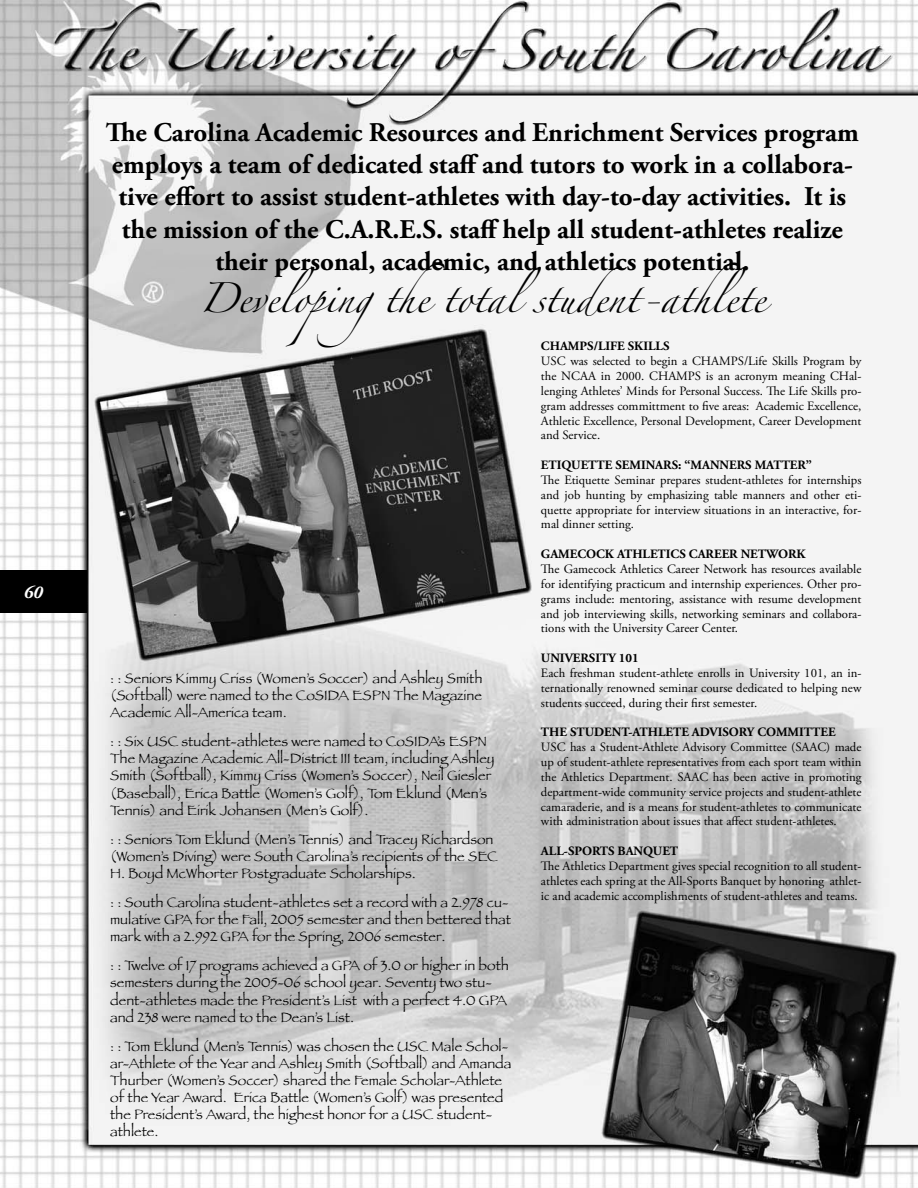
<style>
.page{position:relative;width:918px;height:1188px;background:#fff}
.page>*{position:absolute;margin:0;border:0;box-sizing:border-box;transform-origin:0 0}
.t1{font:700 27px/32.4px "Adobe Garamond Pro";color:#000;text-align:center}
.t2{font:27px "Zapfino";color:#000}
.t3{font:italic 700 18px "Adobe Garamond Pro";color:#fff}
.t4{font:14.25px/17.1px "Papyrus";color:#000}
.t5{font:12.75px/14.9px "Adobe Garamond Pro";color:#000;text-align:justify}
.t6{font:700 12.75px "Adobe Garamond Pro";color:#000}
</style>
<div class="page">
<img style="left:0;top:0;width:918px;height:1188px">
<div style="left:0;top:571px;width:86px;height:42px;background:#000"></div>
<h2 class="t3" style="left:24px;top:586px;width:20px">60</h2>
<p class="t1" style="left:106px;top:118px;width:755px">The Carolina Academic Resources and Enrichment Services program employs a team of dedicated staff and tutors to work in a collabora&shy;tive effort to assist student-athletes with day-to-day activities. It is the mission of the C.A.R.E.S. staff help all student-athletes realize their personal, academic, and athletics potential.</p>
<h1 class="t2" style="left:199px;top:287px;width:568px">Developingthe totalstudent-athlete</h1>
<p class="t6" style="left:541px;top:341px;width:130px">CHAMPS/LIFE SKILLS</p>
<p class="t5" style="left:541px;top:355px;width:322px">USC was selected to begin a CHAMPS/Life Skills Program by the NCAA in 2000. CHAMPS is an acronym meaning CHal&shy;lenging Athletes’ Minds for Personal Success. The Life Skills pro&shy;gram addresses committment to five areas: Academic Excellence, Athletic Excellence, Personal Development, Career Development and Service.</p>
<p class="t6" style="left:541px;top:460px;width:273px">ETIQUETTE SEMINARS: “MANNERS MATTER”</p>
<p class="t5" style="left:541px;top:473px;width:322px">The Etiquette Seminar prepares student-athletes for internships and job hunting by emphasizing table manners and other eti&shy;quette appropriate for interview situations in an interactive, for&shy;mal dinner setting.</p>
<p class="t6" style="left:541px;top:549px;width:266px">GAMECOCK ATHLETICS CAREER NETWORK</p>
<p class="t5" style="left:541px;top:563px;width:322px">The Gamecock Athletics Career Network has resources available for identifying practicum and internship experiences. Other pro&shy;grams include: mentoring, assistance with resume development and job interviewing skills, networking seminars and collabora&shy;tions with the University Career Center.</p>
<p class="t6" style="left:541px;top:653px;width:99px">UNIVERSITY 101</p>
<p class="t5" style="left:541px;top:667px;width:322px">Each freshman student-athlete enrolls in University 101, an in&shy;ternationally renowned seminar course dedicated to helping new students succeed, during their first semester.</p>
<p class="t6" style="left:541px;top:727px;width:296px">THE STUDENT-ATHLETE ADVISORY COMMITTEE</p>
<p class="t5" style="left:541px;top:741px;width:322px">USC has a Student-Athlete Advisory Committee (SAAC) made up of student-athlete representatives from each sport team within the Athletics Department. SAAC has been active in promoting department-wide community service projects and student-athlete camaraderie, and is a means for student-athletes to communicate with administration about issues that affect student-athletes.</p>
<p class="t6" style="left:541px;top:846px;width:139px">ALL-SPORTS BANQUET</p>
<p class="t5" style="left:541px;top:860px;width:322px">The Athletics Department gives special recognition to all student&shy;athletes each spring at the All-Sports Banquet by honoring athlet&shy;ic and academic accomplishments of student-athletes and teams.</p>
<p class="t4" style="left:110px;top:669px;width:374px;text-align:justify">: : Seniors Kimmy Criss (Women’s Soccer) and Ashley Smith (Softball) were named to the CoSIDA ESPN The Magazine Academic All-America team.</p>
<p class="t4" style="left:110px;top:733px;width:386px">: : Six USC student-athletes were named to CoSIDA’s ESPN The Magazine Academic All-District III team, including Ashley Smith (Softball), Kimmy Criss (Women’s Soccer), Neil Giesler (Baseball), Erica Battle (Women’s Golf), Tom Eklund (Men’s Tennis) and Eirik Johansen (Men’s Golf).</p>
<p class="t4" style="left:110px;top:830px;width:389px">: : Seniors Tom Eklund (Men’s Tennis) and Tracey Richardson (Women’s Diving) were South Carolina’s recipients of the SEC<br>H. Boyd McWhorter Postgraduate Scholarships.</p>
<p class="t4" style="left:110px;top:894px;width:402px">: : South Carolina student-athletes set a record with a 2.978 cu&shy;mulative GPA for the Fall, 2005 semester and then bettered that mark with a 2.992 GPA for the Spring, 2006 semester.</p>
<p class="t4" style="left:110px;top:957px;width:400px">: : Twelve of 17 programs achieved a GPA of 3.0 or higher in both semesters during the 2005-06 school year. Seventy two stu&shy;dent-athletes made the President’s List with a perfect 4.0 GPA and 238 were named to the Dean’s List.</p>
<p class="t4" style="left:110px;top:1037px;width:403px">: : Tom Eklund (Men’s Tennis) was chosen the USC Male Schol&shy;ar-Athlete of the Year and Ashley Smith (Softball) and Amanda Thurber (Women’s Soccer) shared the Female Scholar-Athlete of the Year Award. Erica Battle (Women’s Golf) was presented the President’s Award, the highest honor for a USC student&shy;athlete.</p>
</div>
